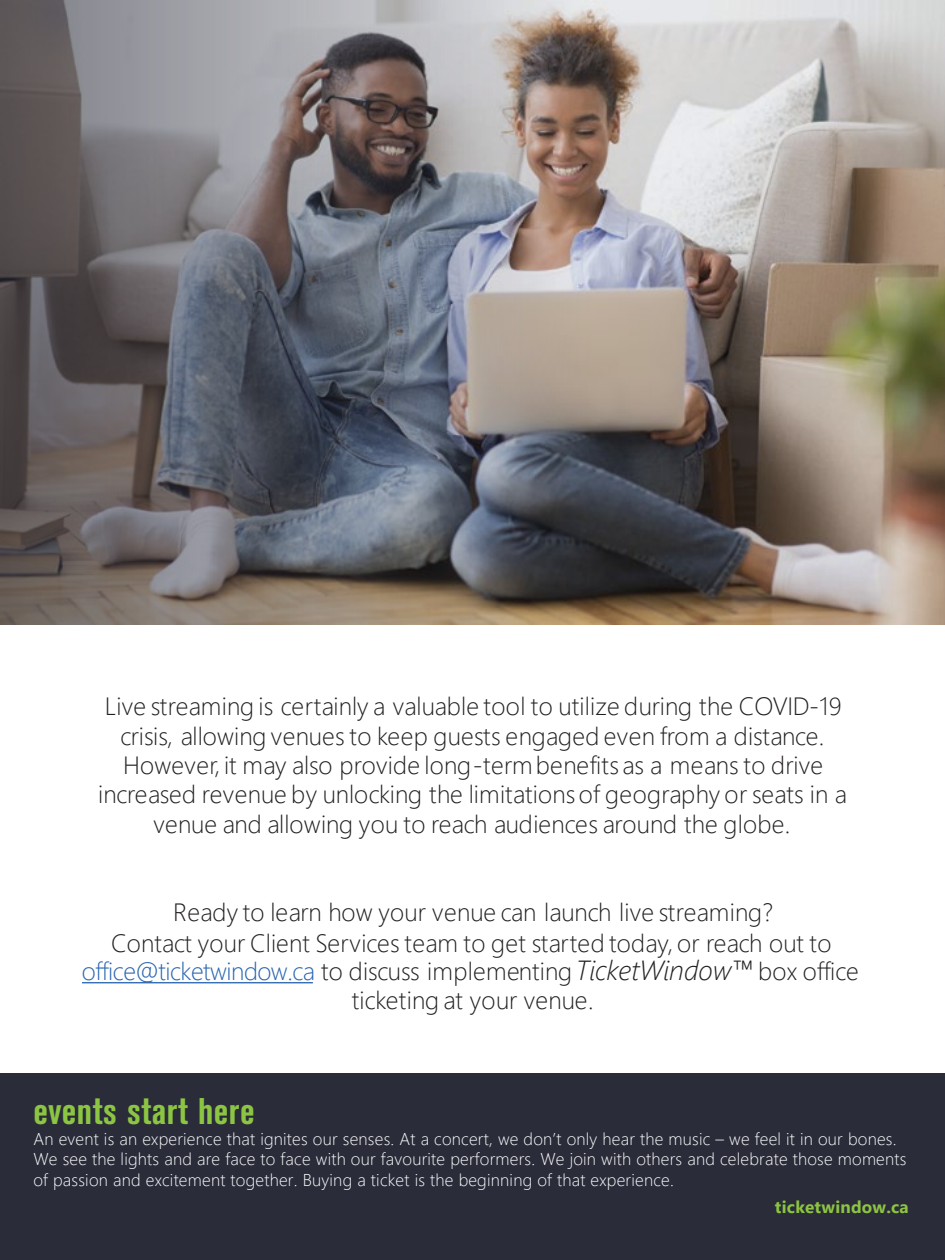
<style>
.page{position:relative;width:945px;height:1260px;background:#fff}
.page>*{position:absolute;margin:0;border:0;box-sizing:border-box;transform-origin:0 0}
.t1{font:700 condensed 36.75px "Akzidenz Grotesk BE";letter-spacing:.015em;color:#8cc541}
.t2{font:300 25.03px/30.3px "Segoe UI";letter-spacing:.005em;color:#231f20;text-align:center}
.t3{font:300 24.85px/28.9px "Segoe UI";letter-spacing:.005em;color:#231f20;text-align:center}
.t4{font:300 24.85px "Segoe UI";letter-spacing:-.02em;color:#231f20}
.t5{font:300 17.15px/20.5px "Segoe UI";letter-spacing:.015em;color:#fff}
.t6{font:700 17.15px "Segoe UI";letter-spacing:.015em;color:#8cc541}
.s1{color:#2864b0}
.s2{font-style:italic;font-size:27.65px}
</style>
<div class="page">
<div style="left:0;top:1074px;width:945px;height:186px;background:#2a2c3a"></div>
<svg style="left:82px;top:982px;width:231px;height:1px"></svg>
<img style="left:0;top:0;width:945px;height:625px">
<p class="t2" style="left:105px;top:688px;width:738px">Live streaming is certainly a valuable tool to utilize during the COVID-19 crisis, allowing venues to keep guests engaged even from a distance.</p>
<p class="t3" style="left:98px;top:748px;width:751px">However, it may also provide long-termbenefits as a means to drive increased revenue by unlocking the limitationsof geography or seats in a</p>
<p class="t2" style="left:153px;top:807px;width:639px">venue and allowing you to reach audiences around the globe.</p>
<p class="t2" style="left:111px;top:895px;width:722px">Ready to learn how your venue can launch live streaming?<br>Contact your Client Services team to get started today, or reach out to</p>
<p class="t4" style="left:82px;top:948px;width:778px"><span class="s1">office@ticketwindow.ca</span> to discuss implementing<span class="s2">TicketWindow™</span> box office</p>
<p class="t2" style="left:352px;top:983px;width:243px">ticketing at your venue.</p>
<h1 class="t1" style="left:33px;top:1090px;width:223px">events start here</h1>
<p class="t5" style="left:33px;top:1127px;width:875px">An event is an experience that ignites our senses. At a concert, we don’t only hear the music – we feel it in our bones.<br>We see the lights and are face to face with our favourite performers. We join with others and celebrate those moments of passion and excitement together. Buying a ticket is the beginning of that experience.</p>
<p class="t6" style="left:775px;top:1190px;width:135px">ticketwindow.ca</p>
</div>
